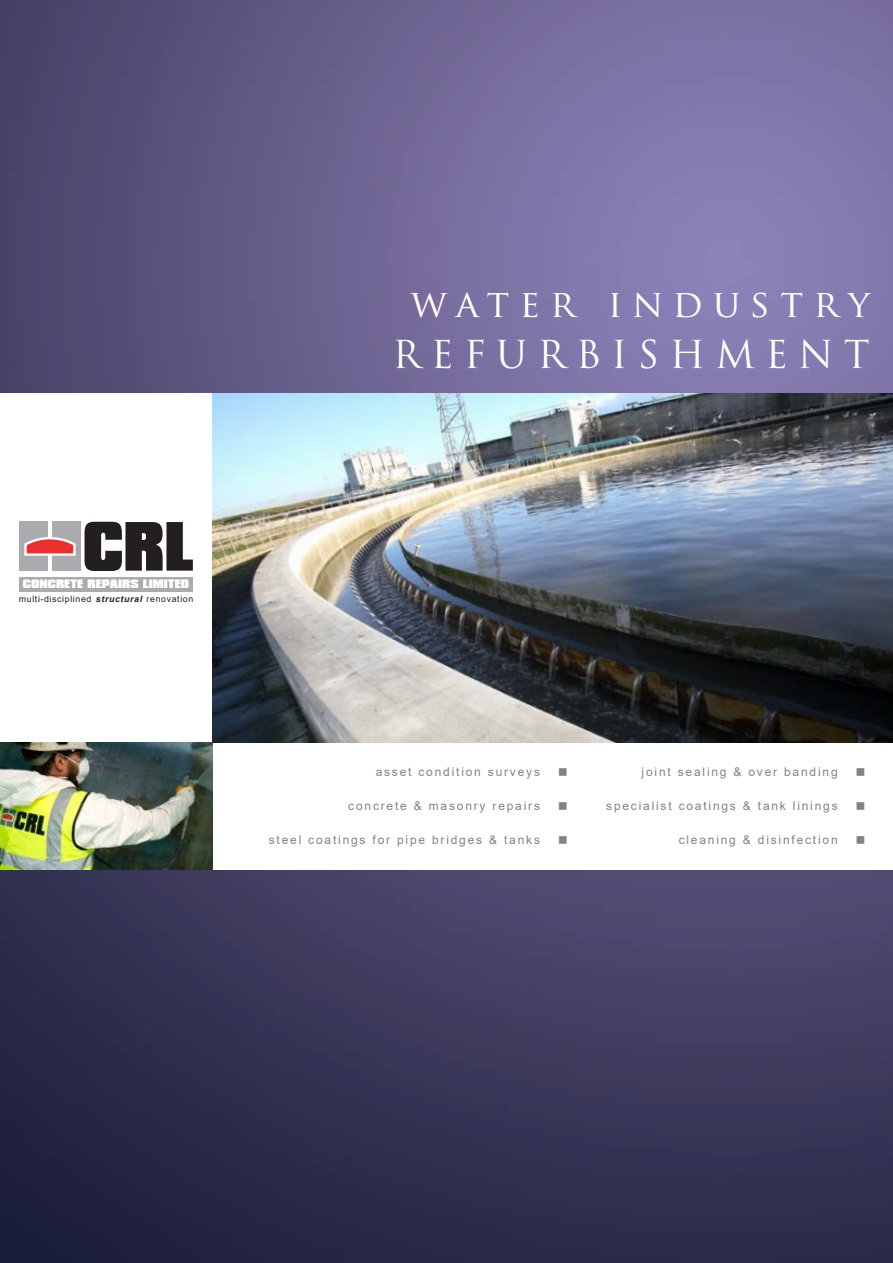
<style>
.page{position:relative;width:893px;height:1263px;background:#fff}
.page>*{position:absolute;margin:0;border:0;box-sizing:border-box;transform-origin:0 0}
.t1{font:900 59.85px "Compacta BT";color:#231f20;scale:.86 1}
.t2{font:37.5px "Trajan Pro";letter-spacing:.27em;color:#fff}
.t3{font:12px "Arial";letter-spacing:.15em;color:#808285}
.t4{font:900 10.5px "Compacta BT";color:#fff}
.t5{font:8.85px "Arial";letter-spacing:.07em;color:#231f20}
.s1{font-weight:700;font-style:italic}
</style>
<div class="page">
<img style="left:0;top:0;width:893px;height:1263px">
<div style="left:0;top:393px;width:893px;height:477px;background:#fff"></div>
<img style="left:213px;top:393px;width:680px;height:349px">
<img style="left:0;top:742px;width:213px;height:128px">
<div style="left:19px;top:522px;width:29px;height:49px;background:#aaabaf"></div>
<div style="left:52px;top:522px;width:29px;height:49px;background:#aaabaf"></div>
<div style="left:19px;top:577px;width:174px;height:14px;background:#aaabaf"></div>
<svg style="left:24px;top:537px;width:52px;height:19px"></svg>
<p class="t1" style="left:83px;top:510px;width:131px">CRL</p>
<p class="t4" style="left:23px;top:578px;width:168px">CONCRETE REPAIRS LIMITED</p>
<p class="t5" style="left:19px;top:592px;width:176px">multi-disciplined <span class="s1">structural</span> renovation</p>
<p class="t2" style="left:411px;top:280px;width:460px">water industry</p>
<p class="t2" style="left:393px;top:331px;width:479px">REFURBISHMENT</p>
<p class="t3" style="left:376px;top:764px;width:166px">asset condition surveys</p>
<p class="t3" style="left:348px;top:797px;width:193px">concrete &amp; masonry repairs</p>
<p class="t3" style="left:269px;top:831px;width:273px">steel coatings for pipe bridges &amp; tanks</p>
<p class="t3" style="left:642px;top:764px;width:198px">joint sealing &amp; over banding</p>
<p class="t3" style="left:606px;top:797px;width:233px">specialist coatings &amp; tank linings</p>
<p class="t3" style="left:679px;top:831px;width:160px">cleaning &amp; disinfection</p>
</div>
